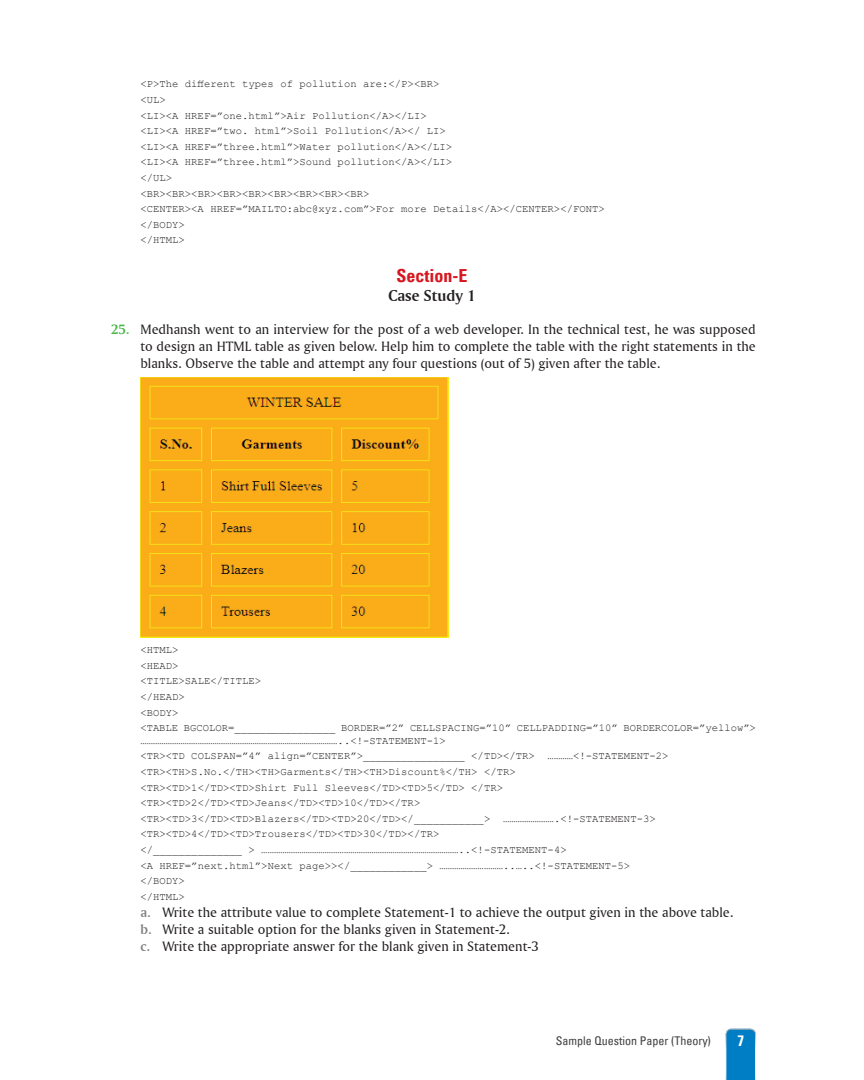
<style>
.page{position:relative;width:864px;height:1080px;background:#fff}
.page>*{position:absolute;margin:0;border:0;box-sizing:border-box;transform-origin:0 0}
.t1{font:700 condensed 18px "Univers LT";color:#d7171f}
.t2{font:16.5px "Amerigo BT Bold A";color:#231f20}
.t3{font:700 condensed 15px "Univers LT";color:#fff}
.t4{font:14.25px/17.1px "Amerigo BT Roman A";color:#231f20;text-align:justify}
.t5{font:condensed 12px "Univers LT";color:#3e3e3f}
.t6{font:10.5px/15.6px "Courier New";letter-spacing:.005em;color:#231f20}
.s1{font-family:"Amerigo BT Bold A";color:#4cb848}
.s2{font-family:"Amerigo BT Bold A";color:#808285}
</style>
<div class="page">
<svg style="left:725px;top:1028px;width:31px;height:52px;background:#1889c8"></svg>
<img style="left:140px;top:377px;width:308px;height:261px">
<p class="t6" style="left:140px;top:76px;width:466px">&lt;P&gt;The different types of pollution are:&lt;/P&gt;&lt;BR&gt;<br>&lt;UL&gt;<br>&lt;LI&gt;&lt;A HREF=”one.html”&gt;Air Pollution&lt;/A&gt;&lt;/LI&gt;<br>&lt;LI&gt;&lt;A HREF=”two. html”&gt;Soil Pollution&lt;/A&gt;&lt;/ LI&gt;<br>&lt;LI&gt;&lt;A HREF=”three.html”&gt;Water pollution&lt;/A&gt;&lt;/LI&gt;<br>&lt;LI&gt;&lt;A HREF=”three.html”&gt;Sound pollution&lt;/A&gt;&lt;/LI&gt;<br>&lt;/UL&gt;<br>&lt;BR&gt;&lt;BR&gt;&lt;BR&gt;&lt;BR&gt;&lt;BR&gt;&lt;BR&gt;&lt;BR&gt;&lt;BR&gt;&lt;BR&gt;<br>&lt;CENTER&gt;&lt;A HREF=”MAILTO:abc@xyz.com”&gt;For more Details&lt;/A&gt;&lt;/CENTER&gt;&lt;/FONT&gt; &lt;/BODY&gt;<br>&lt;/HTML&gt;</p>
<h1 class="t1" style="left:396px;top:264px;width:73px">Section-E</h1>
<h2 class="t2" style="left:388px;top:286px;width:89px">Case Study 1</h2>
<p class="t4" style="left:140px;top:320px;width:617px;text-indent:-29px"><span class="s1">25.</span> Medhansh went to an interview for the post of a web developer. In the technical test, he was supposed to design an HTML table as given below. Help him to complete the table with the right statements in the blanks. Observe the table and attempt any four questions (out of 5) given after the table.</p>
<p class="t6" style="left:140px;top:642px;width:617px">&lt;HTML&gt;<br>&lt;HEAD&gt;<br>&lt;TITLE&gt;SALE&lt;/TITLE&gt;<br>&lt;/HEAD&gt;<br>&lt;BODY&gt;<br>&lt;TABLE BGCOLOR=________________ BORDER=”2” CELLSPACING=”10” CELLPADDING=”10” BORDERCOLOR=”yellow”&gt;</p>
<p class="t6" style="left:140px;top:732px;width:530px">…………………………………………………………………………………..&lt;!-STATEMENT-1&gt;<br>&lt;TR&gt;&lt;TD COLSPAN=”4” align=”CENTER”&gt;________________ &lt;/TD&gt;&lt;/TR&gt; …………&lt;!-STATEMENT-2&gt; &lt;TR&gt;&lt;TH&gt;S.No.&lt;/TH&gt;&lt;TH&gt;Garments&lt;/TH&gt;&lt;TH&gt;Discount%&lt;/TH&gt; &lt;/TR&gt;<br>&lt;TR&gt;&lt;TD&gt;1&lt;/TD&gt;&lt;TD&gt;Shirt Full Sleeves&lt;/TD&gt;&lt;TD&gt;5&lt;/TD&gt; &lt;/TR&gt; &lt;TR&gt;&lt;TD&gt;2&lt;/TD&gt;&lt;TD&gt;Jeans&lt;/TD&gt;&lt;TD&gt;10&lt;/TD&gt;&lt;/TR&gt; &lt;TR&gt;&lt;TD&gt;3&lt;/TD&gt;&lt;TD&gt;Blazers&lt;/TD&gt;&lt;TD&gt;20&lt;/TD&gt;&lt;/___________&gt; …………………….&lt;!-STATEMENT-3&gt; &lt;TR&gt;&lt;TD&gt;4&lt;/TD&gt;&lt;TD&gt;Trousers&lt;/TD&gt;&lt;TD&gt;30&lt;/TD&gt;&lt;/TR&gt;<br>&lt;/______________ &gt; …………………………………………………………………………………..&lt;!-STATEMENT-4&gt;<br>&lt;A HREF=”next.html”&gt;Next page&gt;&gt;&lt;/____________&gt; …………………………..…..&lt;!-STATEMENT-5&gt; &lt;/BODY&gt;<br>&lt;/HTML&gt;</p>
<h3 class="t4" style="left:140px;top:903px;width:595px;text-align:left"><span class="s2">a.</span> Write the attribute value to complete Statement-1 to achieve the output given in the above table. <span class="s2">b.</span> Write a suitable option for the blanks given in Statement-2.<br><span class="s2">c.</span> Write the appropriate answer for the blank given in Statement-3</h3>
<p class="t5" style="left:556px;top:1034px;width:157px">Sample Question Paper (Theory)</p>
<h3 class="t3" style="left:737px;top:1032px;width:8px">7</h3>
</div>
